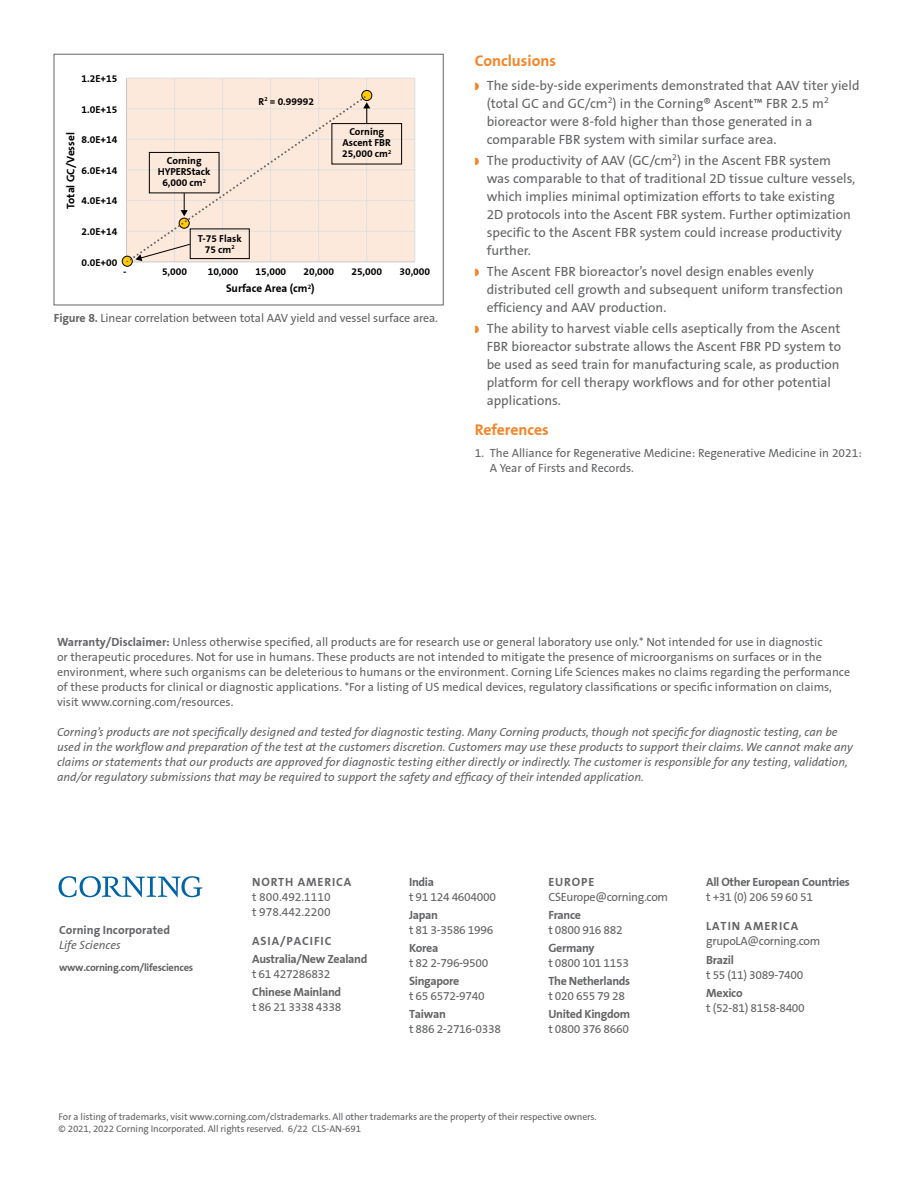
<style>
.page{position:relative;width:918px;height:1188px;background:#fff}
.page>*{position:absolute;margin:0;border:0;box-sizing:border-box;transform-origin:0 0}
.t1{font:700 15.75px "Corning Sans";color:#f58426}
.t2{font:13.5px/18px "Corning Sans";color:#636466}
.t3{font:12px/15px "Corning Sans";color:#636466}
.t4{font:italic 12px/15px "Corning Sans";color:#636466}
.t5{font:12px "Corning Sans";letter-spacing:-.025em;color:#636466}
.t6{font:700 12px/18px "Corning Sans";letter-spacing:-.025em;color:#636466}
.t7{font:700 12px "Corning Sans";letter-spacing:.075em;color:#636466}
.t8{font:700 12px "Corning Sans";color:#636466}
.t9{font:700 11.25px "Corning Sans";color:#000}
.t10{font:700 10.5px "Corning Sans";letter-spacing:-.025em;color:#636466}
.t11{font:700 10.2px/11.2px "Corning Sans";color:#000;text-align:center}
.t12{font:9.75px/12.8px "Corning Sans";letter-spacing:-.01em;color:#636466}
.s1{font-weight:700}
.s2{color:#f58426}
</style>
<div class="page">
<svg style="left:58px;top:876px;width:144px;height:21px"></svg>
<div style="left:127px;top:78px;width:288px;height:184px;background:#fce9dc"></div>
<hr style="left:414px;top:78px;width:1px;height:184px;background:#e0e0df">
<hr style="left:366px;top:78px;width:1px;height:184px;background:#e0e0df">
<hr style="left:318px;top:78px;width:1px;height:184px;background:#e0e0df">
<hr style="left:270px;top:78px;width:1px;height:184px;background:#e0e0df">
<hr style="left:222px;top:78px;width:1px;height:184px;background:#e0e0df">
<hr style="left:174px;top:78px;width:1px;height:184px;background:#e0e0df">
<hr style="left:127px;top:78px;width:288px;height:1px;background:#e0e0df">
<hr style="left:127px;top:108px;width:288px;height:1px;background:#e0e0df">
<hr style="left:127px;top:139px;width:288px;height:1px;background:#e0e0df">
<hr style="left:127px;top:170px;width:288px;height:1px;background:#e0e0df">
<hr style="left:127px;top:200px;width:288px;height:1px;background:#e0e0df">
<hr style="left:127px;top:231px;width:288px;height:1px;background:#e0e0df">
<hr style="left:127px;top:262px;width:288px;height:1px;background:#c9c9c9">
<hr style="left:126px;top:78px;width:1px;height:184px;background:#c9c9c9">
<div style="left:332px;top:123px;width:70px;height:41px;border:1px solid #000"></div>
<svg style="left:127px;top:93px;width:243px;height:171px"></svg>
<div style="left:54px;top:54px;width:389px;height:251px;border:1px solid #636466"></div>
<p class="t11" style="left:82px;top:73px;width:37px">1.2E+15</p>
<p class="t11" style="left:82px;top:104px;width:37px">1.0E+15</p>
<p class="t11" style="left:82px;top:134px;width:37px">8.0E+14</p>
<p class="t11" style="left:82px;top:165px;width:37px">6.0E+14</p>
<p class="t11" style="left:82px;top:195px;width:37px">4.0E+14</p>
<p class="t11" style="left:82px;top:226px;width:37px">2.0E+14</p>
<p class="t11" style="left:82px;top:257px;width:37px">0.0E+00</p>
<p class="t11" style="left:259px;top:96px;width:57px">R<sup>2</sup> = 0.99992</p>
<p class="t11" style="left:342px;top:126px;width:51px">Corning<br>Ascent FBR<br>25,000 cm<sup>2</sup></p>
<p class="t9" style="left:64px;top:209px;width:78px;rotate:-90deg">Total GC/Vessel</p>
<p class="t11" style="left:158px;top:155px;width:54px">Corning<br>HYPERStack<br>6,000 cm<sup>2</sup></p>
<p class="t11" style="left:198px;top:233px;width:45px">T-75 Flask<br>75 cm<sup>2</sup></p>
<p class="t9" style="left:226px;top:282px;width:90px">Surface Area (cm<sup>2</sup>)</p>
<p class="t11" style="left:123px;top:266px;width:5px">-</p>
<p class="t11" style="left:162px;top:266px;width:27px">5,000</p>
<p class="t11" style="left:208px;top:266px;width:32px">10,000</p>
<p class="t11" style="left:256px;top:266px;width:32px">15,000</p>
<p class="t11" style="left:303px;top:266px;width:32px">20,000</p>
<p class="t11" style="left:351px;top:266px;width:32px">25,000</p>
<p class="t11" style="left:399px;top:266px;width:32px">30,000</p>
<p class="t3" style="left:54px;top:310px;width:385px"><span class="s1">Figure 8.</span> Linear correlation between total AAV yield and vessel surface area.</p>
<p class="t1" style="left:475px;top:51px;width:83px">Conclusions</p>
<p class="t2" style="left:487px;top:76px;width:374px;text-indent:-12px"><span class="s2">◗</span> The side-by-side experiments demonstrated that AAV titer yield (total GC and GC/cm<sup>2</sup>) in the Corning® Ascent™ FBR 2.5 m<sup>2 </sup>bioreactor were 8-fold higher than those generated in a comparable FBR system with similar surface area.</p>
<p class="t2" style="left:487px;top:151px;width:370px;text-indent:-12px"><span class="s2">◗</span> The productivity of AAV (GC/cm<sup>2</sup>) in the Ascent FBR system was comparable to that of traditional 2D tissue culture vessels, which implies minimal optimization efforts to take existing<br>2D protocols into the Ascent FBR system. Further optimization specific to the Ascent FBR system could increase productivity further.</p>
<p class="t2" style="left:487px;top:262px;width:358px;text-indent:-12px"><span class="s2">◗</span> The Ascent FBR bioreactor’s novel design enables evenly distributed cell growth and subsequent uniform transfection efficiency and AAV production.</p>
<p class="t2" style="left:487px;top:319px;width:356px;text-indent:-12px"><span class="s2">◗</span> The ability to harvest viable cells aseptically from the Ascent FBR bioreactor substrate allows the Ascent FBR PD system to be used as seed train for manufacturing scale, as production platform for cell therapy workflows and for other potential applications.</p>
<p class="t1" style="left:475px;top:420px;width:76px">References</p>
<p class="t3" style="left:490px;top:446px;width:374px;text-indent:-15px">1. The Alliance for Regenerative Medicine: Regenerative Medicine in 2021:<br>A Year of Firsts and Records.</p>
<p class="t3" style="left:57px;top:635px;width:795px"><span class="s1">Warranty/Disclaimer:</span> Unless otherwise specified, all products are for research use or general laboratory use only.* Not intended for use in diagnostic<br>or therapeutic procedures. Not for use in humans. These products are not intended to mitigate the presence of microorganisms on surfaces or in the environment, where such organisms can be deleterious to humans or the environment. Corning Life Sciences makes no claims regarding the performance of these products for clinical or diagnostic applications. *For a listing of US medical devices, regulatory classifications or specific information on claims, visit www.corning.com/resources.</p>
<p class="t4" style="left:57px;top:725px;width:797px">Corning’s products are not specifically designed and tested for diagnostic testing. Many Corning products, though not specific for diagnostic testing, can be used in the workflow and preparation of the test at the customers discretion. Customers may use these products to support their claims. We cannot make any claims or statements that our products are approved for diagnostic testing either directly or indirectly. The customer is responsible for any testing, validation, and/or regulatory submissions that may be required to support the safety and efficacy of their intended application.</p>
<p class="t8" style="left:59px;top:923px;width:113px">Corning Incorporated</p>
<p class="t4" style="left:59px;top:937px;width:63px">Life Sciences</p>
<p class="t10" style="left:59px;top:961px;width:136px">www.corning.com/lifesciences</p>
<p class="t7" style="left:252px;top:875px;width:101px">NORTH AMERICA</p>
<p class="t3" style="left:252px;top:890px;width:80px">t 800.492.1110 t 978.442.2200</p>
<p class="t6" style="left:252px;top:932px;width:117px">ASIA/PACIFIC<br>Australia/New Zealand</p>
<p class="t5" style="left:252px;top:967px;width:80px">t 61 427286832</p>
<p class="t6" style="left:252px;top:983px;width:91px">Chinese Mainland</p>
<p class="t5" style="left:252px;top:1000px;width:91px">t 86 21 3338 4338</p>
<p class="t6" style="left:409px;top:873px;width:27px">India</p>
<p class="t5" style="left:409px;top:890px;width:88px">t 91 124 4604000</p>
<p class="t6" style="left:409px;top:906px;width:30px">Japan</p>
<p class="t5" style="left:409px;top:923px;width:86px">t 81 3-3586 1996</p>
<p class="t6" style="left:409px;top:939px;width:31px">Korea</p>
<p class="t5" style="left:409px;top:956px;width:81px">t 82 2-796-9500</p>
<p class="t6" style="left:409px;top:972px;width:52px">Singapore</p>
<p class="t5" style="left:409px;top:989px;width:77px">t 65 6572-9740</p>
<p class="t6" style="left:409px;top:1005px;width:38px">Taiwan</p>
<p class="t5" style="left:409px;top:1022px;width:94px">t 886 2-2716-0338</p>
<p class="t6" style="left:548px;top:873px;width:48px">EUROPE</p>
<p class="t5" style="left:548px;top:890px;width:121px">CSEurope@corning.com</p>
<p class="t6" style="left:548px;top:906px;width:34px">France</p>
<p class="t5" style="left:548px;top:923px;width:76px">t 0800 916 882</p>
<p class="t6" style="left:548px;top:939px;width:48px">Germany</p>
<p class="t5" style="left:548px;top:956px;width:82px">t 0800 101 1153</p>
<p class="t6" style="left:548px;top:972px;width:83px">The Netherlands</p>
<p class="t5" style="left:548px;top:989px;width:78px">t 020 655 79 28</p>
<p class="t6" style="left:548px;top:1005px;width:83px">United Kingdom</p>
<p class="t5" style="left:548px;top:1022px;width:82px">t 0800 376 8660</p>
<p class="t12" style="left:58px;top:1110px;width:540px">For a listing of trademarks, visit www.corning.com/clstrademarks. All other trademarks are the property of their respective owners. © 2021, 2022 Corning Incorporated. All rights reserved. 6/22 CLS-AN-691</p>
<p class="t6" style="left:706px;top:873px;width:145px">All Other European Countries</p>
<p class="t5" style="left:706px;top:890px;width:108px">t +31 (0) 206 59 60 51</p>
<p class="t7" style="left:706px;top:919px;width:94px">LATIN AMERICA</p>
<p class="t5" style="left:706px;top:934px;width:116px">grupoLA@corning.com</p>
<p class="t6" style="left:706px;top:951px;width:29px">Brazil</p>
<p class="t5" style="left:706px;top:968px;width:99px">t 55 (11) 3089-7400</p>
<p class="t6" style="left:706px;top:984px;width:38px">Mexico</p>
<p class="t5" style="left:706px;top:1001px;width:100px">t (52-81) 8158-8400</p>
</div>
